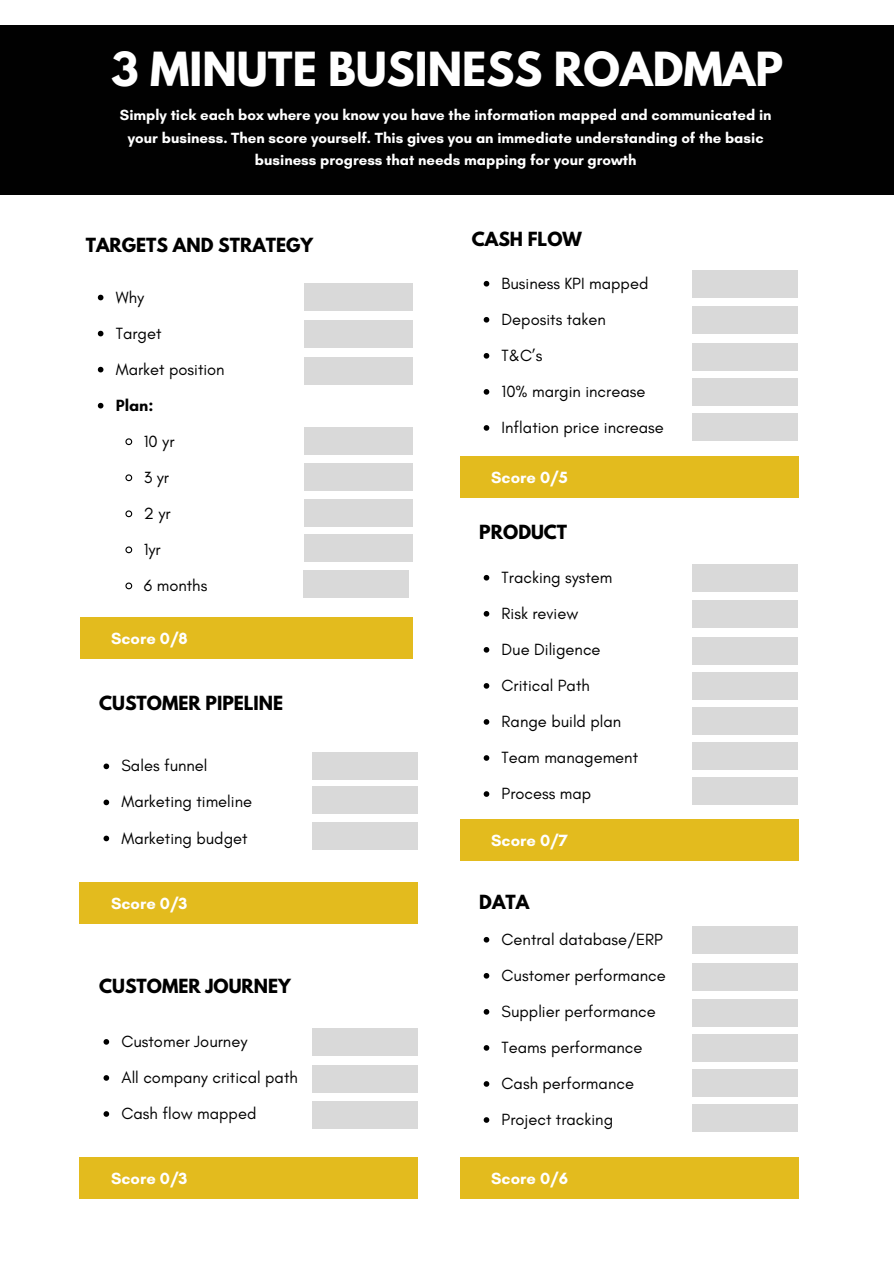
<style>
.page{position:relative;width:894px;height:1264px;background:#fff}
.page>*{position:absolute;margin:0;border:0;box-sizing:border-box;transform-origin:0 0}
.t1{font:700 41.7px "League Spartan";color:#fff}
.t2{font:700 17.25px "League Spartan";color:#000}
.t3{font:16.5px "Glacial Indifference";color:#000}
.t4{font:700 16.5px "Glacial Indifference";color:#fff}
.t5{font:700 16.5px "Glacial Indifference";color:#000}
.t6{font:700 15px/22.5px "Glacial Indifference";color:#fff;text-align:center}
</style>
<div class="page">
<div style="left:304px;top:283px;width:108px;height:27px;background:#d9d9d9"></div>
<div style="left:80px;top:616px;width:332px;height:42px;background:#e3bb1e"></div>
<div style="left:304px;top:320px;width:108px;height:27px;background:#d9d9d9"></div>
<div style="left:304px;top:357px;width:108px;height:27px;background:#d9d9d9"></div>
<div style="left:304px;top:427px;width:108px;height:27px;background:#d9d9d9"></div>
<div style="left:304px;top:463px;width:108px;height:27px;background:#d9d9d9"></div>
<div style="left:304px;top:499px;width:108px;height:28px;background:#d9d9d9"></div>
<div style="left:304px;top:534px;width:108px;height:28px;background:#d9d9d9"></div>
<div style="left:312px;top:752px;width:106px;height:27px;background:#d9d9d9"></div>
<div style="left:80px;top:881px;width:338px;height:42px;background:#e3bb1e"></div>
<div style="left:312px;top:786px;width:106px;height:28px;background:#d9d9d9"></div>
<div style="left:312px;top:822px;width:106px;height:27px;background:#d9d9d9"></div>
<div style="left:312px;top:1028px;width:106px;height:27px;background:#d9d9d9"></div>
<div style="left:80px;top:1157px;width:338px;height:41px;background:#e3bb1e"></div>
<svg style="left:103px;top:1039px;width:6px;height:5px"></svg>
<svg style="left:103px;top:1075px;width:6px;height:5px"></svg>
<svg style="left:103px;top:1111px;width:6px;height:5px"></svg>
<div style="left:312px;top:1065px;width:106px;height:27px;background:#d9d9d9"></div>
<div style="left:312px;top:1101px;width:106px;height:27px;background:#d9d9d9"></div>
<div style="left:304px;top:570px;width:105px;height:27px;background:#d9d9d9"></div>
<div style="left:0;top:25px;width:893px;height:170px;background:#010101"></div>
<svg style="left:98px;top:295px;width:5px;height:5px"></svg>
<svg style="left:98px;top:331px;width:5px;height:5px"></svg>
<svg style="left:98px;top:367px;width:5px;height:5px"></svg>
<svg style="left:98px;top:403px;width:5px;height:5px"></svg>
<svg style="left:125px;top:438px;width:8px;height:8px"></svg>
<svg style="left:125px;top:474px;width:8px;height:8px"></svg>
<svg style="left:125px;top:510px;width:8px;height:8px"></svg>
<svg style="left:125px;top:546px;width:8px;height:8px"></svg>
<svg style="left:125px;top:582px;width:8px;height:8px"></svg>
<svg style="left:103px;top:763px;width:6px;height:6px"></svg>
<svg style="left:103px;top:799px;width:6px;height:6px"></svg>
<svg style="left:103px;top:835px;width:6px;height:6px"></svg>
<div style="left:692px;top:564px;width:105px;height:27px;background:#d9d9d9"></div>
<div style="left:460px;top:818px;width:337px;height:42px;background:#e3bb1e"></div>
<svg style="left:483px;top:575px;width:6px;height:5px"></svg>
<svg style="left:483px;top:611px;width:6px;height:5px"></svg>
<svg style="left:483px;top:647px;width:6px;height:5px"></svg>
<svg style="left:483px;top:683px;width:6px;height:5px"></svg>
<svg style="left:483px;top:719px;width:6px;height:5px"></svg>
<svg style="left:483px;top:755px;width:6px;height:5px"></svg>
<svg style="left:483px;top:791px;width:6px;height:5px"></svg>
<div style="left:692px;top:601px;width:105px;height:27px;background:#d9d9d9"></div>
<div style="left:692px;top:637px;width:105px;height:27px;background:#d9d9d9"></div>
<div style="left:692px;top:672px;width:105px;height:27px;background:#d9d9d9"></div>
<div style="left:692px;top:707px;width:105px;height:27px;background:#d9d9d9"></div>
<div style="left:692px;top:742px;width:105px;height:27px;background:#d9d9d9"></div>
<div style="left:692px;top:777px;width:105px;height:27px;background:#d9d9d9"></div>
<div style="left:692px;top:270px;width:105px;height:27px;background:#d9d9d9"></div>
<div style="left:460px;top:456px;width:337px;height:42px;background:#e3bb1e"></div>
<svg style="left:483px;top:281px;width:6px;height:5px"></svg>
<svg style="left:483px;top:317px;width:6px;height:5px"></svg>
<svg style="left:483px;top:353px;width:6px;height:5px"></svg>
<svg style="left:483px;top:389px;width:6px;height:5px"></svg>
<svg style="left:483px;top:425px;width:6px;height:6px"></svg>
<div style="left:692px;top:307px;width:105px;height:27px;background:#d9d9d9"></div>
<div style="left:692px;top:343px;width:105px;height:27px;background:#d9d9d9"></div>
<div style="left:692px;top:378px;width:105px;height:27px;background:#d9d9d9"></div>
<div style="left:692px;top:413px;width:105px;height:27px;background:#d9d9d9"></div>
<div style="left:692px;top:926px;width:105px;height:27px;background:#d9d9d9"></div>
<div style="left:460px;top:1157px;width:337px;height:41px;background:#e3bb1e"></div>
<svg style="left:483px;top:937px;width:6px;height:5px"></svg>
<svg style="left:483px;top:973px;width:6px;height:5px"></svg>
<svg style="left:483px;top:1009px;width:6px;height:5px"></svg>
<svg style="left:483px;top:1045px;width:6px;height:5px"></svg>
<svg style="left:483px;top:1081px;width:6px;height:5px"></svg>
<svg style="left:483px;top:1117px;width:6px;height:5px"></svg>
<div style="left:692px;top:963px;width:105px;height:27px;background:#d9d9d9"></div>
<div style="left:692px;top:999px;width:105px;height:27px;background:#d9d9d9"></div>
<div style="left:692px;top:1034px;width:105px;height:27px;background:#d9d9d9"></div>
<div style="left:692px;top:1069px;width:105px;height:27px;background:#d9d9d9"></div>
<div style="left:692px;top:1104px;width:105px;height:27px;background:#d9d9d9"></div>
<p class="t1" style="left:111px;top:48px;width:673px">3 MINUTE BUSINESS ROADMAP</p>
<p class="t6" style="left:120px;top:104px;width:653px">Simply tick each box where you know you have the information mapped and communicated in your business. Then score yourself. This gives you an immediate understanding of the basic business progress that needs mapping for your growth</p>
<p class="t2" style="left:86px;top:236px;width:229px">TARGETS AND STRATEGY</p>
<p class="t3" style="left:116px;top:287px;width:30px">Why</p>
<p class="t3" style="left:116px;top:323px;width:47px">Target</p>
<p class="t3" style="left:116px;top:359px;width:110px">Market position</p>
<p class="t5" style="left:116px;top:395px;width:39px">Plan:</p>
<p class="t3" style="left:144px;top:431px;width:32px">10 yr</p>
<p class="t3" style="left:144px;top:467px;width:27px">3 yr</p>
<p class="t3" style="left:144px;top:503px;width:28px">2 yr</p>
<p class="t3" style="left:144px;top:539px;width:18px">1yr</p>
<p class="t3" style="left:144px;top:575px;width:65px">6 months</p>
<p class="t4" style="left:111px;top:628px;width:78px">Score 0/8</p>
<p class="t2" style="left:99px;top:694px;width:185px">CUSTOMER PIPELINE</p>
<p class="t3" style="left:121px;top:755px;width:88px">Sales funnel</p>
<p class="t3" style="left:121px;top:791px;width:132px">Marketing timeline</p>
<p class="t3" style="left:121px;top:827px;width:128px">Marketing budget</p>
<p class="t4" style="left:111px;top:892px;width:78px">Score 0/3</p>
<p class="t2" style="left:99px;top:977px;width:193px">CUSTOMER JOURNEY</p>
<p class="t3" style="left:121px;top:1031px;width:127px">Customer Journey</p>
<p class="t3" style="left:121px;top:1067px;width:178px">All company critical path</p>
<p class="t3" style="left:121px;top:1103px;width:136px">Cash flow mapped</p>
<p class="t4" style="left:111px;top:1168px;width:78px">Score 0/3</p>
<p class="t2" style="left:471px;top:230px;width:111px">CASH FLOW</p>
<p class="t3" style="left:501px;top:273px;width:148px">Business KPI mapped</p>
<p class="t3" style="left:501px;top:309px;width:106px">Deposits taken</p>
<p class="t3" style="left:501px;top:345px;width:42px">T&amp;C’s</p>
<p class="t3" style="left:501px;top:381px;width:145px">10% margin increase</p>
<p class="t3" style="left:501px;top:417px;width:164px">Inflation price increase</p>
<p class="t4" style="left:491px;top:467px;width:78px">Score 0/5</p>
<p class="t2" style="left:479px;top:523px;width:89px">PRODUCT</p>
<p class="t3" style="left:501px;top:567px;width:112px">Tracking system</p>
<p class="t3" style="left:501px;top:603px;width:78px">Risk review</p>
<p class="t3" style="left:501px;top:639px;width:100px">Due Diligence</p>
<p class="t3" style="left:501px;top:675px;width:90px">Critical Path</p>
<p class="t3" style="left:501px;top:711px;width:121px">Range build plan</p>
<p class="t3" style="left:501px;top:747px;width:138px">Team management</p>
<p class="t3" style="left:501px;top:783px;width:91px">Process map</p>
<p class="t4" style="left:491px;top:829px;width:78px">Score 0/7</p>
<p class="t2" style="left:479px;top:893px;width:52px">DATA</p>
<p class="t3" style="left:501px;top:929px;width:163px">Central database/ERP</p>
<p class="t3" style="left:501px;top:965px;width:166px">Customer performance</p>
<p class="t3" style="left:501px;top:1001px;width:156px">Supplier performance</p>
<p class="t3" style="left:501px;top:1037px;width:142px">Teams performance</p>
<p class="t3" style="left:501px;top:1073px;width:134px">Cash performance</p>
<p class="t3" style="left:501px;top:1109px;width:113px">Project tracking</p>
<p class="t4" style="left:491px;top:1168px;width:78px">Score 0/6</p>
</div>
